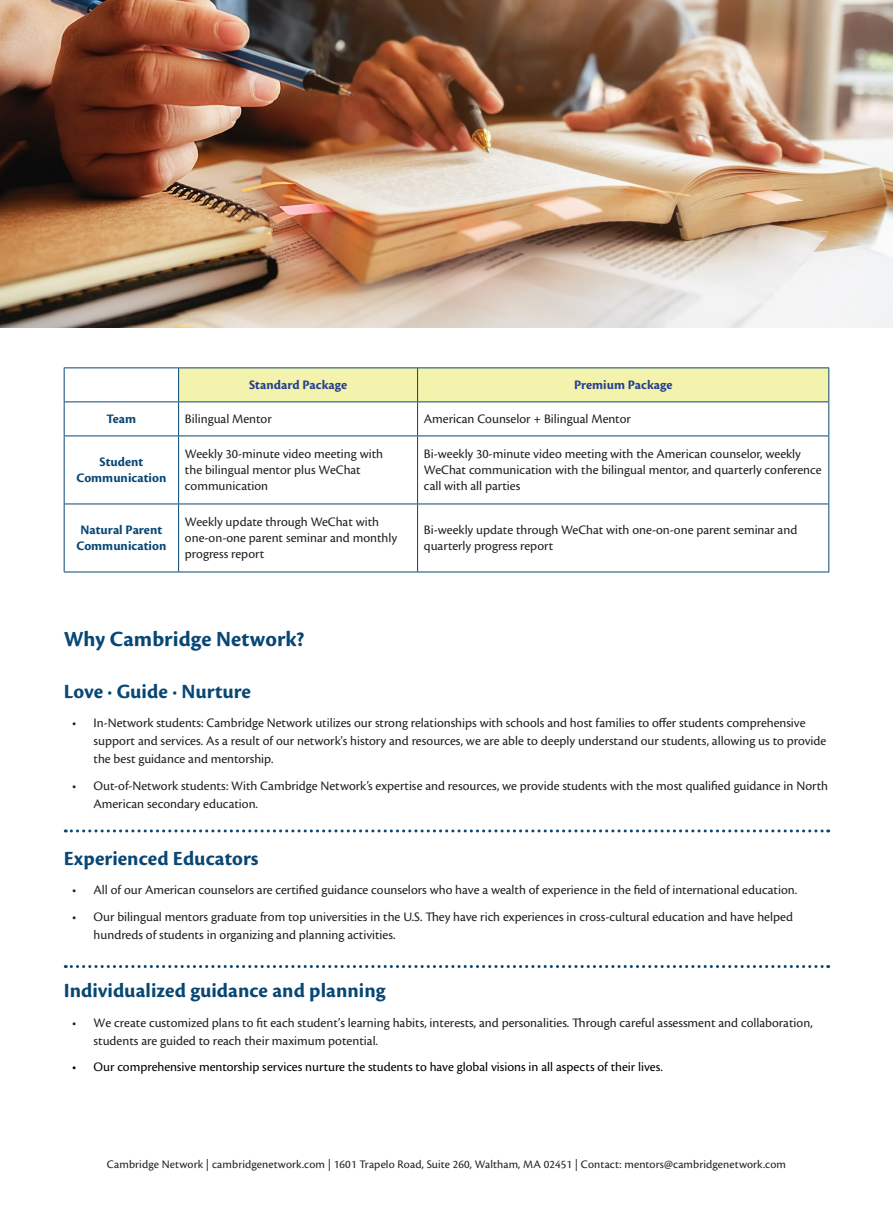
<style>
.page{position:relative;width:893px;height:1212px;background:#fff}
.page>*{position:absolute;margin:0;border:0;box-sizing:border-box;transform-origin:0 0}
.t1{font:700 22.5px "Cronos Pro";letter-spacing:.005em;color:#084774}
.t2{font:700 21px "Cronos Pro";letter-spacing:.005em;color:#084774}
.t3{font:13.5px/16.2px "Cronos Pro";color:#231f20}
.t4{font:13.5px "Cronos Pro";color:#000}
.t5{font:700 13.5px "Cronos Pro";letter-spacing:.005em;color:#084774}
.t6{font:700 13.5px "Cronos Pro";letter-spacing:.005em;color:#253f8e}
.t7{font:12px "Cronos Pro";letter-spacing:.01em;color:#231f20}
</style>
<div class="page">
<img style="left:0;top:0;width:893px;height:327px">
<svg style="left:65px;top:829px;width:764px;height:3px"></svg>
<svg style="left:65px;top:965px;width:764px;height:3px"></svg>
<div style="left:179px;top:368px;width:649px;height:33px;background:#f3f3ae"></div>
<hr style="left:64px;top:367px;width:115px;height:1px;background:#084774">
<hr style="left:64px;top:368px;width:1px;height:33px;background:#084774">
<hr style="left:179px;top:367px;width:239px;height:1px;background:#084774">
<hr style="left:178px;top:368px;width:1px;height:33px;background:#084774">
<hr style="left:418px;top:367px;width:411px;height:1px;background:#084774">
<hr style="left:417px;top:368px;width:1px;height:33px;background:#084774">
<hr style="left:828px;top:368px;width:1px;height:33px;background:#084774">
<hr style="left:64px;top:401px;width:115px;height:1px;background:#084774">
<hr style="left:64px;top:402px;width:1px;height:33px;background:#084774">
<hr style="left:179px;top:401px;width:239px;height:1px;background:#084774">
<hr style="left:178px;top:402px;width:1px;height:33px;background:#084774">
<hr style="left:418px;top:401px;width:411px;height:1px;background:#084774">
<hr style="left:417px;top:402px;width:1px;height:33px;background:#084774">
<hr style="left:828px;top:402px;width:1px;height:33px;background:#084774">
<hr style="left:64px;top:435px;width:115px;height:1px;background:#084774">
<hr style="left:64px;top:436px;width:1px;height:68px;background:#084774">
<hr style="left:179px;top:435px;width:239px;height:1px;background:#084774">
<hr style="left:178px;top:436px;width:1px;height:68px;background:#084774">
<hr style="left:418px;top:435px;width:411px;height:1px;background:#084774">
<hr style="left:417px;top:436px;width:1px;height:68px;background:#084774">
<hr style="left:828px;top:436px;width:1px;height:68px;background:#084774">
<hr style="left:64px;top:504px;width:115px;height:1px;background:#084774">
<hr style="left:64px;top:504px;width:1px;height:68px;background:#084774">
<hr style="left:179px;top:504px;width:239px;height:1px;background:#084774">
<hr style="left:178px;top:504px;width:1px;height:68px;background:#084774">
<hr style="left:418px;top:504px;width:411px;height:1px;background:#084774">
<hr style="left:417px;top:504px;width:1px;height:68px;background:#084774">
<hr style="left:828px;top:504px;width:1px;height:68px;background:#084774">
<hr style="left:64px;top:572px;width:115px;height:1px;background:#084774">
<hr style="left:179px;top:572px;width:239px;height:1px;background:#084774">
<hr style="left:418px;top:572px;width:411px;height:1px;background:#084774">
<p class="t6" style="left:249px;top:377px;width:100px">Standard Package</p>
<p class="t6" style="left:574px;top:377px;width:100px">Premium Package</p>
<p class="t5" style="left:106px;top:411px;width:31px">Team</p>
<p class="t3" style="left:185px;top:411px;width:88px">Bilingual Mentor</p>
<p class="t3" style="left:424px;top:411px;width:208px">American Counselor + Bilingual Mentor</p>
<p class="t5" style="left:99px;top:454px;width:45px">Student</p>
<p class="t5" style="left:76px;top:470px;width:92px">Communication</p>
<p class="t3" style="left:185px;top:446px;width:200px">Weekly 30-minute video meeting with the bilingual mentor plus WeChat communication</p>
<p class="t3" style="left:424px;top:446px;width:399px">Bi-weekly 30-minute video meeting with the American counselor, weekly<br>WeChat communication with the bilingual mentor, and quarterly conference call with all parties</p>
<p class="t5" style="left:81px;top:522px;width:83px">Natural Parent</p>
<p class="t5" style="left:76px;top:538px;width:92px">Communication</p>
<p class="t3" style="left:185px;top:514px;width:214px">Weekly update through WeChat with one-on-one parent seminar and monthly progress report</p>
<p class="t3" style="left:424px;top:522px;width:375px">Bi-weekly update through WeChat with one-on-one parent seminar and quarterly progress report</p>
<p class="t1" style="left:64px;top:626px;width:242px">Why Cambridge Network?</p>
<p class="t2" style="left:64px;top:679px;width:189px">Love · Guide · Nurture</p>
<p class="t3" style="left:94px;top:714px;width:734px;line-height:18px;text-indent:-21px">• In-Network students: Cambridge Network utilizes our strong relationships with schools and host families to offer students comprehensive support and services. As a result of our network's history and resources, we are able to deeply understand our students, allowing us to provide the best guidance and mentorship.</p>
<p class="t3" style="left:94px;top:776px;width:736px;line-height:18.8px;text-indent:-21px">• Out-of-Network students: With Cambridge Network’s expertise and resources, we provide students with the most qualified guidance in North<br>American secondary education.</p>
<p class="t2" style="left:64px;top:846px;width:196px">Experienced Educators</p>
<p class="t3" style="left:72px;top:882px;width:726px">• All of our American counselors are certified guidance counselors who have a wealth of experience in the field of international education.</p>
<p class="t3" style="left:94px;top:907px;width:701px;line-height:18.8px;text-indent:-21px">• Our bilingual mentors graduate from top universities in the U.S. They have rich experiences in cross-cultural education and have helped hundreds of students in organizing and planning activities.</p>
<p class="t2" style="left:64px;top:979px;width:323px">Individualized guidance and planning</p>
<p class="t3" style="left:94px;top:1013px;width:721px;line-height:18px;text-indent:-21px">• We create customized plans to fit each student’s learning habits, interests, and personalities. Through careful assessment and collaboration, students are guided to reach their maximum potential.</p>
<p class="t4" style="left:72px;top:1059px;width:592px">• Our comprehensive mentorship services nurture the students to have global visions in all aspects of their lives.</p>
<p class="t7" style="left:107px;top:1157px;width:680px">Cambridge Network | cambridgenetwork.com | 1601 Trapelo Road, Suite 260, Waltham, MA 02451 | Contact: mentors@cambridgenetwork.com</p>
</div>
